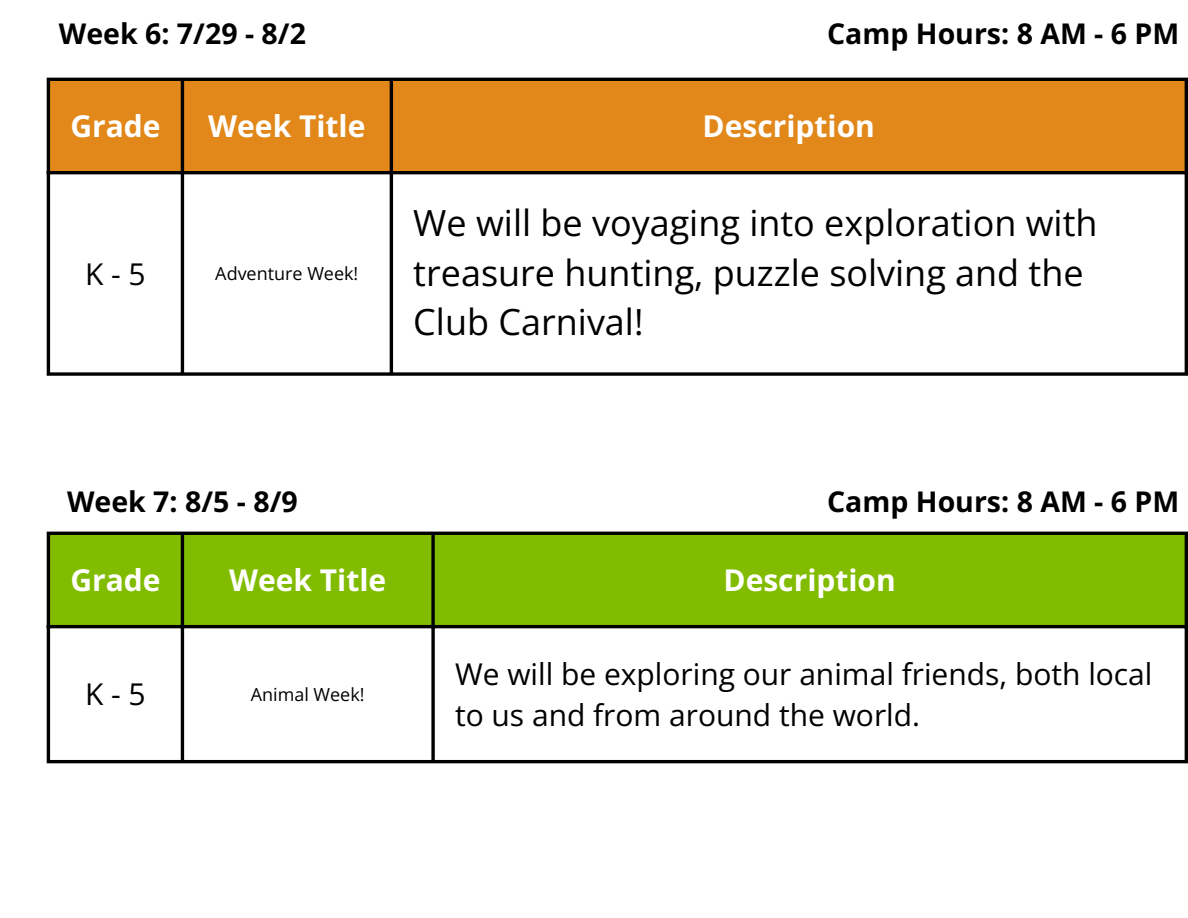
<style>
.page{position:relative;width:1188px;height:918px;background:#fff}
.page>*{position:absolute;margin:0;border:0;box-sizing:border-box;transform-origin:0 0}
.t1{font:36px/49.5px "Open Sans";color:#000}
.t2{font:30px/41.7px "Open Sans";color:#000}
.t3{font:700 30px "Open Sans";color:#fff}
.t4{font:700 28.5px "Open Sans";color:#000}
.t5{font:18px "Open Sans";color:#000}
</style>
<div class="page">
<div style="left:50px;top:535px;width:1135px;height:90px;background:#81bc00"></div>
<hr style="left:47px;top:535px;width:3px;height:225px;background:#000">
<hr style="left:181px;top:535px;width:3px;height:225px;background:#000">
<svg style="left:431px;top:535px;width:4px;height:225px"></svg>
<hr style="left:1185px;top:535px;width:3px;height:225px;background:#000">
<hr style="left:47px;top:532px;width:1141px;height:3px;background:#000">
<hr style="left:47px;top:625px;width:1141px;height:3px;background:#000">
<hr style="left:47px;top:760px;width:1141px;height:3px;background:#000">
<div style="left:50px;top:81px;width:1135px;height:90px;background:#e2881b"></div>
<hr style="left:47px;top:81px;width:3px;height:291px;background:#000">
<hr style="left:181px;top:81px;width:3px;height:291px;background:#000">
<hr style="left:390px;top:81px;width:3px;height:291px;background:#000">
<hr style="left:1185px;top:81px;width:3px;height:291px;background:#000">
<hr style="left:47px;top:78px;width:1141px;height:3px;background:#000">
<hr style="left:47px;top:171px;width:1141px;height:3px;background:#000">
<svg style="left:47px;top:372px;width:1141px;height:4px;background:#272727"></svg>
<p class="t4" style="left:59px;top:14px;width:249px">Week 6: 7/29 - 8/2</p>
<p class="t4" style="left:827px;top:14px;width:354px">Camp Hours: 8 AM - 6 PM</p>
<p class="t3" style="left:70px;top:105px;width:92px">Grade</p>
<h1 class="t3" style="left:208px;top:105px;width:159px">Week Title</h1>
<h1 class="t3" style="left:703px;top:105px;width:174px">Description</h1>
<p class="t2" style="left:85px;top:252px;width:62px">K-5</p>
<p class="t5" style="left:215px;top:261px;width:145px">Adventure Week!</p>
<p class="t1" style="left:413px;top:198px;width:686px">We will be voyaging into exploration with treasure hunting, puzzle solving and the<br>Club Carnival!</p>
<p class="t4" style="left:67px;top:481px;width:232px">Week 7: 8/5 - 8/9</p>
<p class="t4" style="left:827px;top:481px;width:354px">Camp Hours: 8 AM - 6 PM</p>
<h1 class="t3" style="left:70px;top:559px;width:92px">Grade</h1>
<h1 class="t3" style="left:229px;top:559px;width:159px">Week Title</h1>
<p class="t3" style="left:723px;top:559px;width:174px">Description</p>
<p class="t2" style="left:85px;top:672px;width:62px">K-5</p>
<p class="t5" style="left:251px;top:682px;width:115px">Animal Week!</p>
<p class="t2" style="left:455px;top:652px;width:699px">We will be exploring our animal friends, both local to us and from around the world.</p>
</div>
